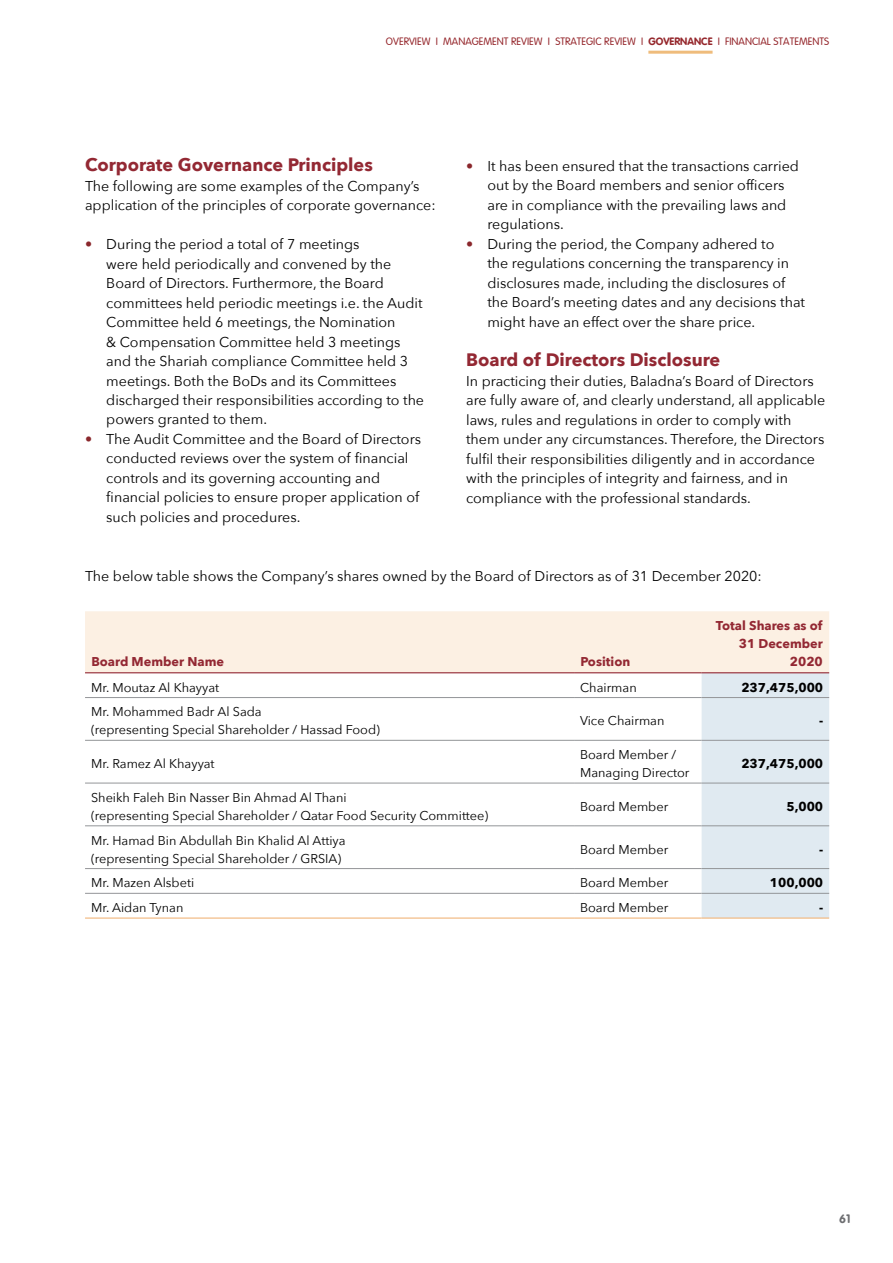
<style>
.page{position:relative;width:893px;height:1263px;background:#fff}
.page>*{position:absolute;margin:0;border:0;box-sizing:border-box;transform-origin:0 0}
.t1{font:700 18px "Avenir Next";color:#932833}
.t2{font:14.25px/19.5px "Avenir Next";color:#000}
.t3{font:12.75px/18px "Avenir Next";color:#000}
.t4{font:700 12.75px/18px "Avenir Next";color:#932833;text-align:right}
.t5{font:700 12.75px "Avenir Next";color:#000}
.t6{font:12px "VAG Rounded Bold";color:#6d6e71}
.t7{font:300 10.5px "VAG Rounded";color:#95272c}
.s1{font-family:"VAG Rounded Bold";font-weight:400}
.s2{color:#8a272c}
</style>
<div class="page">
<hr style="left:648px;top:51px;width:65px;height:3px;background:#efbc7c">
<div style="left:85px;top:611px;width:744px;height:61px;background:#fcf0e3"></div>
<div style="left:702px;top:673px;width:127px;height:244px;background:#e0eaf1"></div>
<hr style="left:85px;top:697px;width:489px;height:1px;background:#939598">
<hr style="left:574px;top:697px;width:128px;height:1px;background:#939598">
<hr style="left:702px;top:697px;width:127px;height:1px;background:#939598">
<hr style="left:85px;top:740px;width:489px;height:1px;background:#939598">
<hr style="left:574px;top:740px;width:128px;height:1px;background:#939598">
<hr style="left:702px;top:740px;width:127px;height:1px;background:#939598">
<hr style="left:85px;top:783px;width:489px;height:1px;background:#939598">
<hr style="left:574px;top:783px;width:128px;height:1px;background:#939598">
<hr style="left:702px;top:783px;width:127px;height:1px;background:#939598">
<hr style="left:85px;top:825px;width:489px;height:1px;background:#939598">
<hr style="left:574px;top:825px;width:128px;height:1px;background:#939598">
<hr style="left:702px;top:825px;width:127px;height:1px;background:#939598">
<hr style="left:85px;top:868px;width:489px;height:1px;background:#939598">
<hr style="left:574px;top:868px;width:128px;height:1px;background:#939598">
<hr style="left:702px;top:868px;width:127px;height:1px;background:#939598">
<hr style="left:85px;top:893px;width:489px;height:1px;background:#939598">
<hr style="left:574px;top:893px;width:128px;height:1px;background:#939598">
<hr style="left:702px;top:893px;width:127px;height:1px;background:#939598">
<hr style="left:85px;top:672px;width:489px;height:1px;background:#932833">
<hr style="left:574px;top:672px;width:128px;height:1px;background:#932833">
<hr style="left:702px;top:672px;width:127px;height:1px;background:#932833">
<hr style="left:85px;top:917px;width:489px;height:2px;background:#f1b67b">
<hr style="left:574px;top:917px;width:128px;height:2px;background:#f1b67b">
<hr style="left:702px;top:917px;width:127px;height:2px;background:#f1b67b">
<p class="t7" style="left:386px;top:35px;width:445px">OVERVIEW I MANAGEMENT REVIEW I STRATEGIC REVIEW I <span class="s1">GOVERNANCE</span> I FINANCIAL STATEMENTS</p>
<p class="t1" style="left:85px;top:149px;width:289px">Corporate Governance Principles</p>
<p class="t2" style="left:85px;top:175px;width:352px">The following are some examples of the Company’s application of the principles of corporate governance:</p>
<p class="t2" style="left:106px;top:234px;width:319px;text-indent:-21px"><span class="s2">•</span> During the period a total of 7 meetings<br>were held periodically and convened by the Board of Directors. Furthermore, the Board committees held periodic meetings i.e. the Audit Committee held 6 meetings, the Nomination<br>&amp; Compensation Committee held 3 meetings and the Shariah compliance Committee held 3 meetings. Both the BoDs and its Committees discharged their responsibilities according to the powers granted to them.</p>
<p class="t2" style="left:106px;top:429px;width:316px;text-indent:-21px"><span class="s2">•</span> The Audit Committee and the Board of Directors conducted reviews over the system of financial controls and its governing accounting and financial policies to ensure proper application of such policies and procedures.</p>
<p class="t2" style="left:487px;top:156px;width:313px;text-indent:-21px"><span class="s2">•</span> It has been ensured that the transactions carried out by the Board members and senior officers are in compliance with the prevailing laws and regulations.</p>
<p class="t2" style="left:487px;top:234px;width:319px;text-indent:-21px"><span class="s2">•</span> During the period, the Company adhered to<br>the regulations concerning the transparency in disclosures made, including the disclosures of the Board’s meeting dates and any decisions that might have an effect over the share price.</p>
<p class="t1" style="left:466px;top:344px;width:256px">Board of Directors Disclosure</p>
<p class="t2" style="left:466px;top:370px;width:361px">In practicing their duties, Baladna’s Board of Directors are fully aware of, and clearly understand, all applicable laws, rules and regulations in order to comply with them under any circumstances. Therefore, the Directors fulfil their responsibilities diligently and in accordance with the principles of integrity and fairness, and in compliance with the professional standards.</p>
<p class="t2" style="left:85px;top:565px;width:678px">The below table shows the Company’s shares owned by the Board of Directors as of 31 December 2020:</p>
<p class="t4" style="left:91px;top:653px;width:134px">Board Member Name</p>
<p class="t4" style="left:580px;top:653px;width:51px">Position</p>
<p class="t4" style="left:716px;top:617px;width:108px">Total Shares as of<br>31 December<br>2020</p>
<p class="t3" style="left:91px;top:677px;width:130px">Mr. Moutaz Al Khayyat</p>
<p class="t3" style="left:580px;top:677px;width:58px">Chairman</p>
<p class="t5" style="left:741px;top:676px;width:83px">237,475,000</p>
<p class="t3" style="left:91px;top:702px;width:290px">Mr. Mohammed Badr Al Sada<br>(representing Special Shareholder / Hassad Food)</p>
<p class="t3" style="left:580px;top:711px;width:86px">Vice Chairman</p>
<p class="t5" style="left:819px;top:710px;width:6px">-</p>
<p class="t3" style="left:91px;top:754px;width:125px">Mr. Ramez Al Khayyat</p>
<p class="t3" style="left:580px;top:745px;width:111px">Board Member /<br>Managing Director</p>
<p class="t5" style="left:741px;top:752px;width:83px">237,475,000</p>
<p class="t3" style="left:91px;top:788px;width:399px">Sheikh Faleh Bin Nasser Bin Ahmad Al Thani<br>(representing Special Shareholder / Qatar Food Security Committee)</p>
<p class="t3" style="left:580px;top:797px;width:90px">Board Member</p>
<p class="t5" style="left:786px;top:795px;width:38px">5,000</p>
<p class="t3" style="left:91px;top:830px;width:256px">Mr. Hamad Bin Abdullah Bin Khalid Al Attiya (representing Special Shareholder / GRSIA)</p>
<p class="t3" style="left:580px;top:839px;width:90px">Board Member</p>
<p class="t5" style="left:819px;top:838px;width:6px">-</p>
<p class="t3" style="left:91px;top:873px;width:105px">Mr. Mazen Alsbeti</p>
<p class="t3" style="left:580px;top:873px;width:90px">Board Member</p>
<p class="t5" style="left:770px;top:872px;width:55px">100,000</p>
<p class="t3" style="left:91px;top:898px;width:94px">Mr. Aidan Tynan</p>
<p class="t3" style="left:580px;top:898px;width:90px">Board Member</p>
<p class="t5" style="left:819px;top:896px;width:6px">-</p>
<p class="t6" style="left:839px;top:1211px;width:13px">61</p>
</div>
